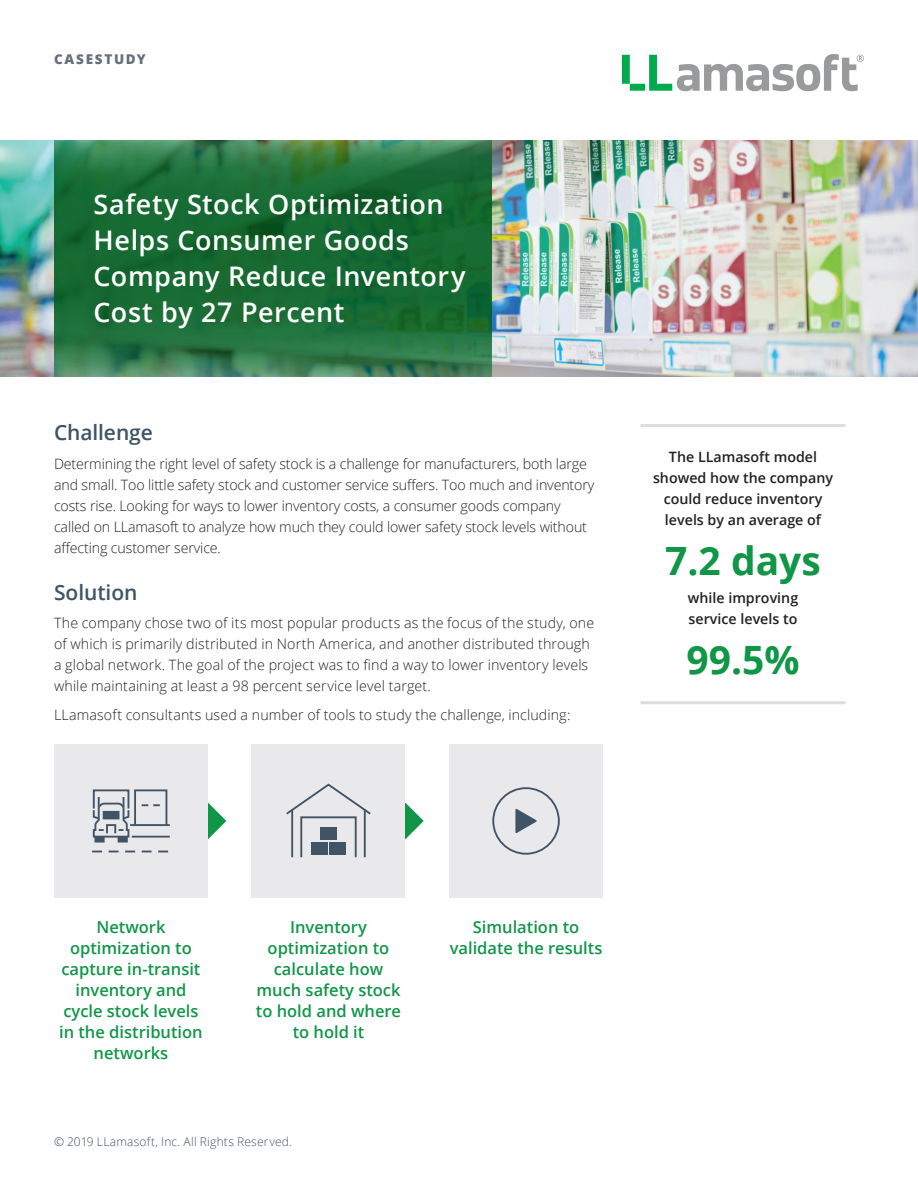
<style>
.page{position:relative;width:918px;height:1188px;background:#fff}
.page>*{position:absolute;margin:0;border:0;box-sizing:border-box;transform-origin:0 0}
.Body_Copy{font:700 39px "Open Sans";color:#109647}
.t1{font:600 27px/36px "Open Sans";letter-spacing:.02em;color:#fff}
.Section_Header{font:600 21px "Open Sans";letter-spacing:-.005em;color:#3f5465}
.Call_Out{font:600 16.5px/21px "Open Sans";color:#109647;text-align:center}
.Body_Copy-2{font:300 14.25px/21px "Open Sans";letter-spacing:-.005em;color:#231f20}
.Body_Copy-3{font:600 14.25px/21px "Open Sans";color:#231f20;text-align:center}
.Datasheet{font:800 13.5px "Open Sans";letter-spacing:.13em;color:#676f7e}
.t2{font:300 12px "Open Sans";letter-spacing:.015em;color:#3f5465}
</style>
<div class="page">
<svg style="left:208px;top:803px;width:18px;height:36px"></svg>
<svg style="left:405px;top:803px;width:19px;height:36px"></svg>
<div style="left:252px;top:744px;width:153px;height:154px;background:#e9e9eb"></div>
<div style="left:449px;top:744px;width:154px;height:154px;background:#e9e9eb"></div>
<div style="left:54px;top:744px;width:154px;height:154px;background:#e9e9eb"></div>
<img style="left:0;top:140px;width:918px;height:236px">
<svg style="left:54px;top:140px;width:437px;height:236px;background:#206f3a"></svg>
<svg style="left:622px;top:54px;width:242px;height:37px"></svg>
<svg style="left:94px;top:839px;width:11px;height:4px"></svg>
<svg style="left:118px;top:839px;width:10px;height:4px"></svg>
<svg style="left:92px;top:795px;width:38px;height:44px"></svg>
<div style="left:93px;top:789px;width:36px;height:20px;border:2px solid #415465"></div>
<div style="left:134px;top:789px;width:33px;height:37px;border:2px solid #415465"></div>
<hr style="left:130px;top:824px;width:40px;height:2px;background:#415465">
<hr style="left:132px;top:836px;width:38px;height:2px;background:#415465">
<svg style="left:142px;top:804px;width:18px;height:2px"></svg>
<div style="left:311px;top:842px;width:17px;height:12px;background:#415465"></div>
<div style="left:329px;top:842px;width:17px;height:12px;background:#415465"></div>
<div style="left:320px;top:827px;width:17px;height:13px;background:#415465"></div>
<svg style="left:286px;top:783px;width:85px;height:33px"></svg>
<hr style="left:291px;top:810px;width:2px;height:47px;background:#415465">
<hr style="left:364px;top:810px;width:2px;height:47px;background:#415465">
<div style="left:300px;top:816px;width:57px;height:42px;border:2px solid #415465"></div>
<svg style="left:492px;top:787px;width:68px;height:68px"></svg>
<hr style="left:640px;top:424px;width:206px;height:3px;background:#dcdddf">
<hr style="left:640px;top:701px;width:206px;height:3px;background:#dcdddf">
<p class="Datasheet" style="left:54px;top:49px;width:93px">CASESTUDY</p>
<p class="t1" style="left:94px;top:186px;width:373px">Safety Stock Optimization<br>Helps Consumer Goods<br>Company Reduce Inventory<br>Cost by 27 Percent</p>
<p class="Section_Header" style="left:54px;top:418px;width:100px">Challenge</p>
<p class="Body_Copy-2" style="left:54px;top:453px;width:542px">Determining the right level of safety stock is a challenge for manufacturers, both large and small. Too little safety stock and customer service suffers. Too much and inventory costs rise. Looking for ways to lower inventory costs, a consumer goods company called on LLamasoft to analyze how much they could lower safety stock levels without affecting customer service.</p>
<p class="Section_Header" style="left:54px;top:578px;width:85px">Solution</p>
<p class="Body_Copy-2" style="left:54px;top:612px;width:542px">The company chose two of its most popular products as the focus of the study, one of which is primarily distributed in North America, and another distributed through a global network. The goal of the project was to find a way to lower inventory levels while maintaining at least a 98 percent service level target.</p>
<p class="Body_Copy-2" style="left:54px;top:704px;width:518px">LLamasoft consultants used a number of tools to study the challenge, including:</p>
<p class="Body_Copy-3" style="left:653px;top:446px;width:182px">The LLamasoft model showed how the company could reduce inventory levels by an average of</p>
<p class="Body_Copy" style="left:665px;top:534px;width:157px">7.2 days</p>
<p class="Body_Copy-3" style="left:688px;top:587px;width:112px;text-align:left">while improving service levels to</p>
<p class="Body_Copy" style="left:687px;top:633px;width:115px">99.5%</p>
<p class="Call_Out" style="left:59px;top:916px;width:145px">Network optimization to capture in-transit inventory and cycle stock levels in the distribution networks</p>
<p class="Call_Out" style="left:256px;top:916px;width:147px">Inventory optimization to calculate how much safety stock to hold and where to hold it</p>
<p class="Call_Out" style="left:450px;top:916px;width:154px">Simulation to validate the results</p>
<p class="t2" style="left:54px;top:1133px;width:240px">© 2019 LLamasoft, Inc. All Rights Reserved.</p>
</div>
